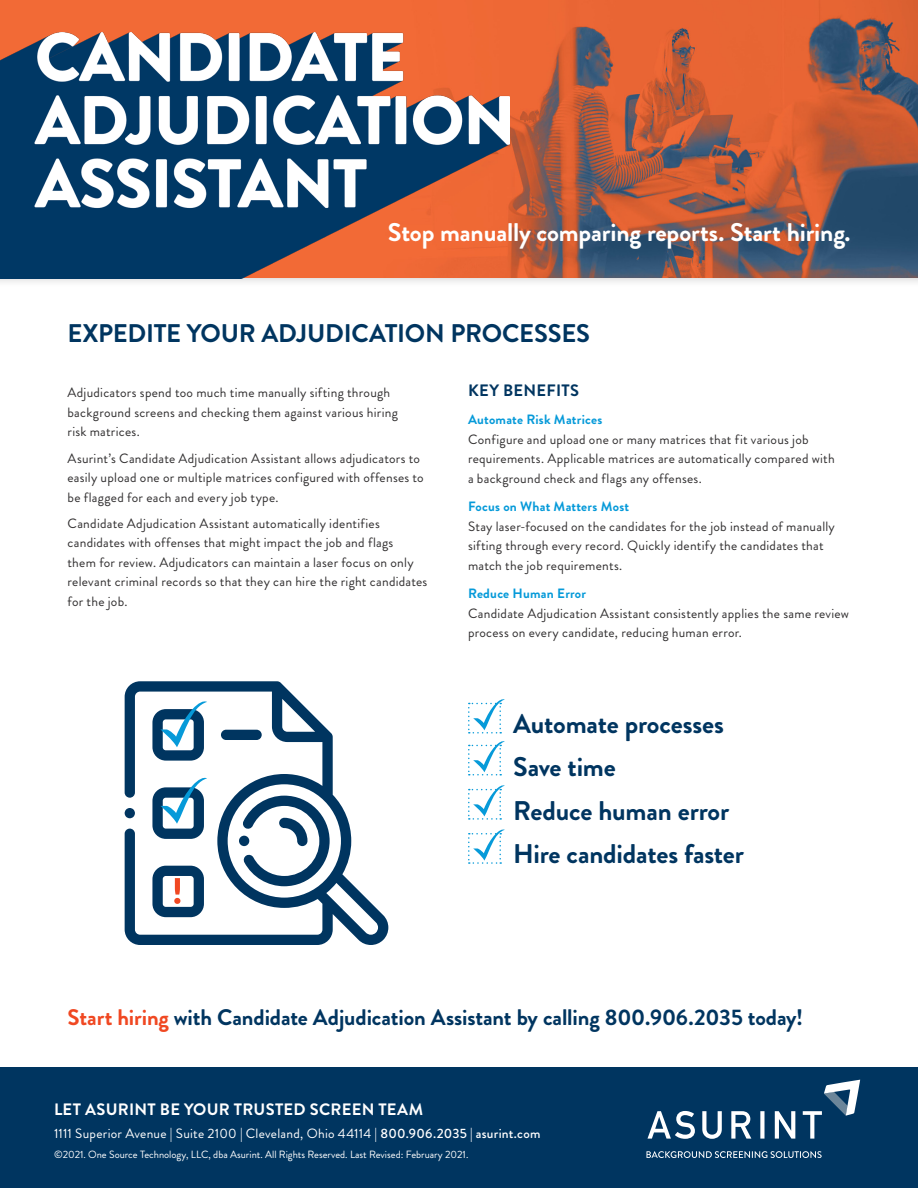
<style>
.page{position:relative;width:918px;height:1188px;background:#fff}
.page>*{position:absolute;margin:0;border:0;box-sizing:border-box;transform-origin:0 0}
.callout_copy{font:700 27px "Brandon Grotesque";letter-spacing:-.005em;color:#003560}
.t1{font:700 25.5px "Brandon Grotesque";letter-spacing:-.005em;color:#fff}
.intro_headline{font:700 25.5px "Brandon Grotesque";letter-spacing:-.01em;color:#003560}
.intro_subhead{font:700 22.5px "Brandon Grotesque";letter-spacing:-.005em;color:#003560}
.t2{font:700 16.5px "Brandon Grotesque";letter-spacing:.015em;color:#fff}
.subhead2{font:700 16.5px "Brandon Grotesque";letter-spacing:.02em;color:#003560}
.body_copy{font:13.5px/19.5px "Brandon Grotesque";letter-spacing:.02em;color:#312f30}
.t3{font:13.5px "Brandon Grotesque";letter-spacing:.02em;color:#fff}
.subhead3{font:700 13.5px "Brandon Grotesque";letter-spacing:.015em;color:#069ad9}
.t4{font:10.5px "Brandon Grotesque";color:#fff}
.s1{color:#f04822}
.s2{font-weight:500}
</style>
<div class="page">
<div style="left:0;top:0;width:918px;height:288px;background:#f5f5f5"></div>
<img style="left:0;top:0;width:918px;height:278px">
<img style="left:0;top:32px;width:510px;height:247px">
<div style="left:0;top:1067px;width:918px;height:121px;background:#003560"></div>
<svg style="left:647px;top:1079px;width:213px;height:60px"></svg>
<svg style="left:647px;top:1151px;width:175px;height:7px"></svg>
<svg style="left:125px;top:681px;width:263px;height:264px"></svg>
<svg style="left:242px;top:796px;width:88px;height:90px"></svg>
<svg style="left:152px;top:698px;width:55px;height:63px"></svg>
<svg style="left:152px;top:775px;width:55px;height:64px"></svg>
<svg style="left:152px;top:866px;width:52px;height:51px"></svg>
<svg style="left:468px;top:699px;width:37px;height:77px"></svg>
<svg style="left:468px;top:785px;width:37px;height:35px"></svg>
<svg style="left:468px;top:829px;width:37px;height:35px"></svg>
<h2 class="t1" style="left:388px;top:214px;width:464px">Stop manually comparing reports. Start hiring.</h2>
<p class="intro_headline" style="left:68px;top:315px;width:524px">EXPEDITE YOUR ADJUDICATION PROCESSES</p>
<p class="body_copy" style="left:68px;top:383px;width:332px">Adjudicators spend too much time manually sifting through background screens and checking them against various hiring risk matrices.</p>
<p class="body_copy" style="left:68px;top:448px;width:358px">Asurint’s Candidate Adjudication Assistant allows adjudicators to easily upload one or multiple matrices configured with offenses to be flagged for each and every job type.</p>
<p class="body_copy" style="left:68px;top:514px;width:361px">Candidate Adjudication Assistant automatically identifies candidates with offenses that might impact the job and flags<br>them for review. Adjudicators can maintain a laser focus on only relevant criminal records so that they can hire the right candidates for the job.</p>
<p class="subhead2" style="left:468px;top:379px;width:112px">KEY BENEFITS</p>
<p class="subhead3" style="left:468px;top:410px;width:136px">Automate Risk Matrices</p>
<p class="body_copy" style="left:468px;top:430px;width:368px">Configure and upload one or many matrices that fit various job requirements. Applicable matrices are automatically compared with a background check and flags any offenses.</p>
<p class="subhead3" style="left:468px;top:497px;width:163px">Focus on What Matters Most</p>
<p class="body_copy" style="left:468px;top:517px;width:368px">Stay laser-focused on the candidates for the job instead of manually sifting through every record. Quickly identify the candidates that match the job requirements.</p>
<p class="subhead3" style="left:468px;top:584px;width:120px">Reduce Human Error</p>
<p class="body_copy" style="left:468px;top:604px;width:383px">Candidate Adjudication Assistant consistently applies the same review process on every candidate, reducing human error.</p>
<p class="callout_copy" style="left:513px;top:705px;width:212px">Automate processes</p>
<p class="callout_copy" style="left:513px;top:748px;width:104px">Save time</p>
<p class="callout_copy" style="left:513px;top:792px;width:218px">Reduce human error</p>
<p class="callout_copy" style="left:513px;top:835px;width:233px">Hire candidates faster</p>
<p class="intro_subhead" style="left:68px;top:1002px;width:737px"><span class="s1">Start hiring</span> with Candidate Adjudication Assistant by calling 800.906.2035 today!</p>
<p class="t2" style="left:54px;top:1097px;width:371px">LET ASURINT BE YOUR TRUSTED SCREEN TEAM</p>
<p class="t3" style="left:54px;top:1124px;width:488px">1111 Superior Avenue | Suite 2100 | Cleveland, Ohio 44114 | <span class="s2">800.906.2035 | asurint.com</span></p>
<p class="t4" style="left:54px;top:1147px;width:416px">©2021. One Source Technology, LLC, dba Asurint. All Rights Reserved. Last Revised: February 2021.</p>
</div>
